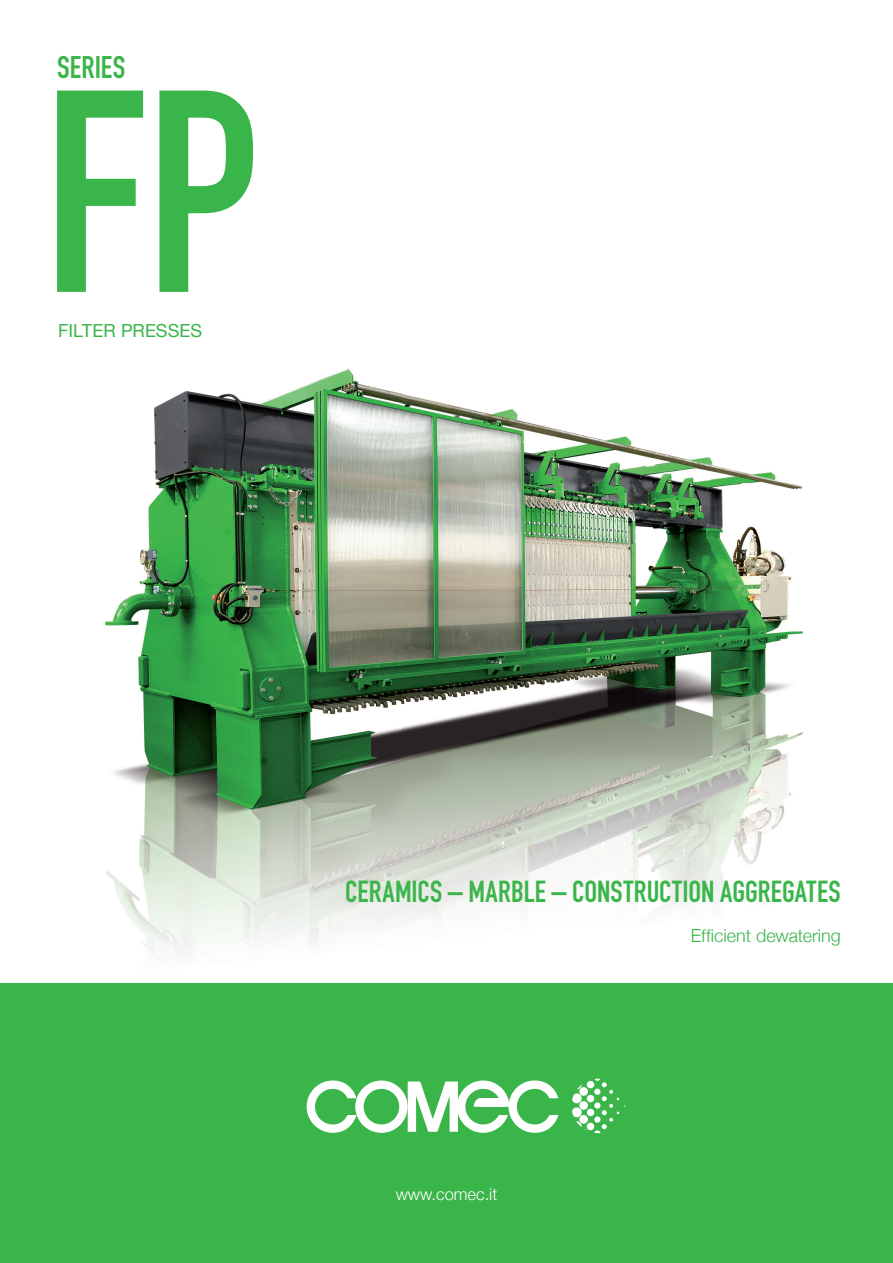
<style>
.page{position:relative;width:893px;height:1263px;background:#fff}
.page>*{position:absolute;margin:0;border:0;box-sizing:border-box;transform-origin:0 0}
.t1{font:282.75px "DIN Engschrift Alternate";color:#3ab54a}
.t2{font:30.9px "DIN Engschrift Alternate";letter-spacing:.005em;color:#3ab54a}
.t3{font:30px "DIN Engschrift";letter-spacing:.005em;color:#3ab54a}
.t4{font:300 18px "Helvetica Neue";color:#3ab54a}
.t5{font:18px "Helvetica Neue";color:#3ab54a}
.t6{font:300 16.5px "Helvetica Neue";color:#fff}
</style>
<div class="page">
<img style="left:105px;top:369px;width:698px;height:588px">
<div style="left:0;top:983px;width:893px;height:280px;background:#3ab54a"></div>
<svg style="left:307px;top:1080px;width:251px;height:53px"></svg>
<div style="left:479px;top:1098px;width:26px;height:9px;background:#fff"></div>
<div style="left:572px;top:1093px;width:10px;height:10px;background:#fff;border-radius:50%"></div>
<div style="left:579px;top:1087px;width:9px;height:9px;background:#fff;border-radius:50%"></div>
<div style="left:587px;top:1081px;width:7px;height:7px;background:#fff;border-radius:50%"></div>
<div style="left:572px;top:1107px;width:10px;height:10px;background:#fff;border-radius:50%"></div>
<div style="left:579px;top:1101px;width:9px;height:9px;background:#fff;border-radius:50%"></div>
<div style="left:587px;top:1095px;width:7px;height:7px;background:#fff;border-radius:50%"></div>
<svg style="left:572px;top:1121px;width:10px;height:10px"></svg>
<div style="left:579px;top:1115px;width:9px;height:9px;background:#fff;border-radius:50%"></div>
<div style="left:587px;top:1109px;width:7px;height:7px;background:#fff;border-radius:50%"></div>
<div style="left:587px;top:1123px;width:7px;height:7px;background:#fff;border-radius:50%"></div>
<svg style="left:594px;top:1079px;width:32px;height:54px"></svg>
<p class="t2" style="left:57px;top:49px;width:69px">SERIES</p>
<h1 class="t1" style="left:44px;top:27px;width:219px">FP</h1>
<p class="t5" style="left:58px;top:320px;width:145px">FILTER PRESSES</p>
<p class="t3" style="left:345px;top:874px;width:497px">CERAMICS – MARBLE – CONSTRUCTION AGGREGATES</p>
<p class="t4" style="left:691px;top:924px;width:152px">Efficient dewatering</p>
<p class="t6" style="left:396px;top:1184px;width:103px">www.comec.it</p>
</div>
